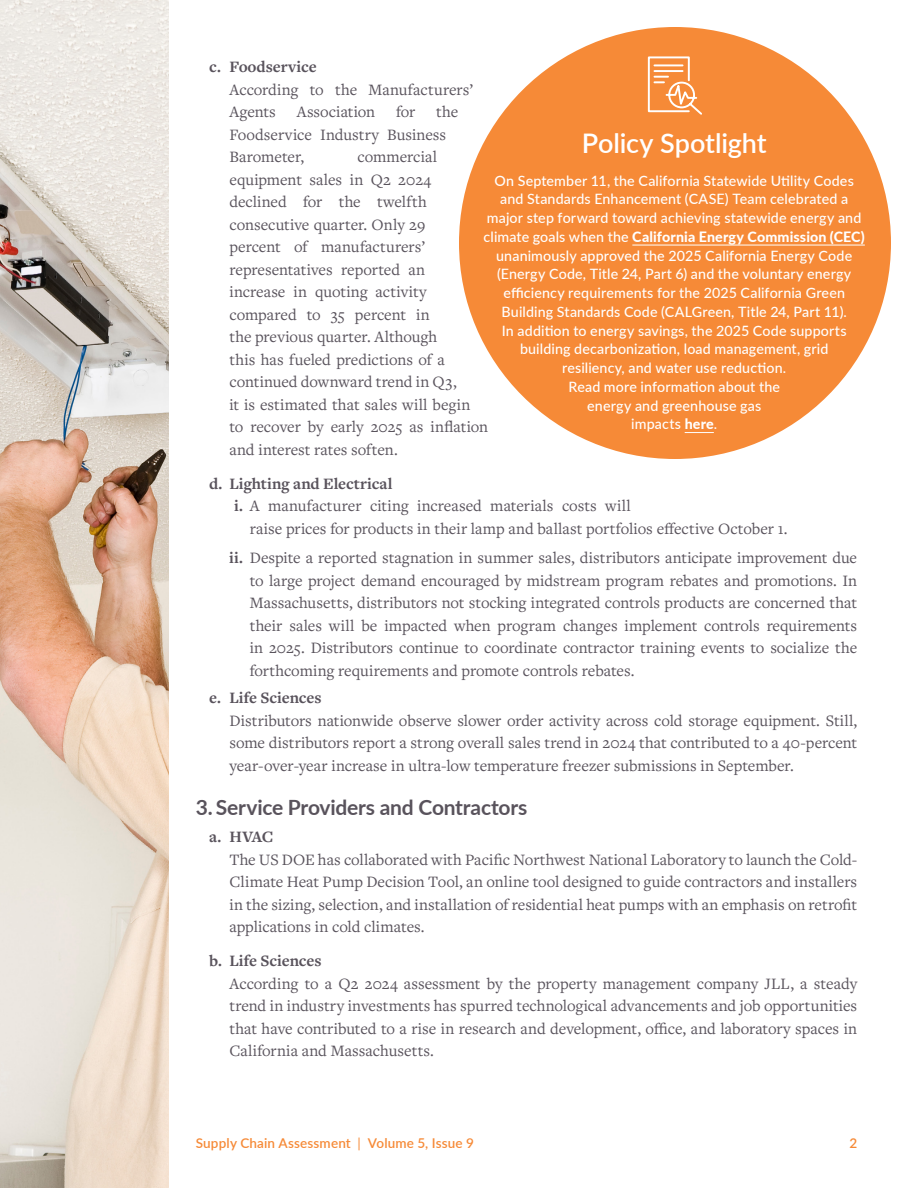
<style>
.page{position:relative;width:918px;height:1188px;background:#fff}
.page>*{position:absolute;margin:0;border:0;box-sizing:border-box;transform-origin:0 0}
.t1{font:600 27px "Lato";letter-spacing:-.005em;color:#fff}
.t2{font:700 21px "Lato";letter-spacing:-.01em;color:#59535c}
.t3{font:16.5px/22.5px "Freight Text Pro";color:#59535c;text-align:justify}
.t4{font:700 16.5px "Freight Text Pro";letter-spacing:-.005em;color:#59535c}
.t5{font:500 14.25px/18.8px "Lato";letter-spacing:.01em;color:#fff;text-align:center}
.t6{font:600 13.5px "Lato";letter-spacing:.01em;color:#f68a37}
.s1{font-weight:800}
.s2{font-weight:700}
.s3{font-weight:400}
</style>
<div class="page">
<img style="left:0;top:0;width:169px;height:1188px">
<div style="left:459px;top:27px;width:432px;height:432px;background:#f68a37;border-radius:50%"></div>
<hr style="left:632px;top:245px;width:233px;height:1px;background:#fff">
<svg style="left:685px;top:432px;width:29px;height:1px"></svg>
<svg style="left:647px;top:56px;width:55px;height:59px"></svg>
<p class="t4" style="left:209px;top:56px;width:109px">c. Foodservice</p>
<p class="t3" style="left:229px;top:78px;width:245px">According to the Manufacturers’<br>Agents</p>
<p class="t3" style="left:229px;top:100px;width:230px;text-align:left;text-indent:207px">the<br>Foodservice Industry Business<br>Barometer,</p>
<p class="t3" style="left:297px;top:100px;width:80px">Association</p>
<p class="t3" style="left:396px;top:100px;width:21px">for</p>
<h1 class="t1" style="left:582px;top:124px;width:186px">Policy Spotlight</h1>
<p class="t5" style="left:484px;top:170px;width:383px">On September 11, the California Statewide Utility Codes and Standards Enhancement (CASE) Team celebrated a major step forward toward achieving statewide energy and climate goals when the <span class="s1">California Energy Commission (CEC) </span>unanimously approved the 2025 California Energy Code (Energy Code, Title 24, Part 6) and the voluntary energy efficiency requirements for the 2025 California Green Building Standards Code (CALGreen, Title 24, Part 11).<br>In addition to energy savings, the 2025 Code supports building decarbonization, load management, grid<br>resiliency, and water use reduction.<br>Read more information about the<br>energy and greenhouse gas<br>impacts <span class="s1">here</span>.</p>
<p class="t3" style="left:229px;top:145px;width:260px;text-align:left;text-indent:128px">commercial equipment sales in Q2 2024 declined for the twelfth consecutive quarter. Only 29<br>percent of manufacturers’ representatives reported an<br>increase in quoting activity compared to 35 percent in<br>the previous quarter. Although<br>this has fueled predictions of a continued downward trend in Q3,<br>it is estimated that sales will begin to recover by early 2025 as inflation and interest rates soften.</p>
<p class="t4" style="left:209px;top:473px;width:185px">d. Lighting and Electrical</p>
<p class="t3" style="left:234px;top:494px;width:398px"><span class="s2">i.</span> A manufacturer citing increased materials costs will</p>
<p class="t3" style="left:250px;top:517px;width:539px">raise prices for products in their lamp and ballast portfolios effective October 1.</p>
<p class="t3" style="left:250px;top:546px;width:609px;text-indent:-21px"><span class="s2">ii.</span> Despite a reported stagnation in summer sales, distributors anticipate improvement due to large project demand encouraged by midstream program rebates and promotions. In Massachusetts, distributors not stocking integrated controls products are concerned that their sales will be impacted when program changes implement controls requirements in 2025. Distributors continue to coordinate contractor training events to socialize the forthcoming requirements and promote controls rebates.</p>
<p class="t4" style="left:209px;top:687px;width:114px">e. Life Sciences</p>
<p class="t3" style="left:229px;top:709px;width:629px">Distributors nationwide observe slower order activity across cold storage equipment. Still, some distributors report a strong overall sales trend in 2024 that contributed to a 40-percent year-over-year increase in ultra-low temperature freezer submissions in September.</p>
<p class="t2" style="left:196px;top:792px;width:333px">3. Service Providers and Contractors</p>
<p class="t4" style="left:209px;top:826px;width:66px">a. HVAC</p>
<p class="t3" style="left:229px;top:847px;width:629px">The US DOE has collaborated with Pacific Northwest National Laboratory to launch the Cold-Climate Heat Pump Decision Tool, an online tool designed to guide contractors and installers in the sizing, selection, and installation of residential heat pumps with an emphasis on retrofit applications in cold climates.</p>
<p class="t4" style="left:209px;top:950px;width:114px">b. Life Sciences</p>
<p class="t3" style="left:230px;top:972px;width:629px">According to a Q2 2024 assessment by the property management company JLL, a steady trend in industry investments has spurred technological advancements and job opportunities that have contributed to a rise in research and development, office, and laboratory spaces in California and Massachusetts.</p>
<p class="t6" style="left:196px;top:1133px;width:280px">Supply Chain Assessment <span class="s3">|</span> Volume 5, Issue 9</p>
<p class="t6" style="left:849px;top:1133px;width:9px">2</p>
</div>
